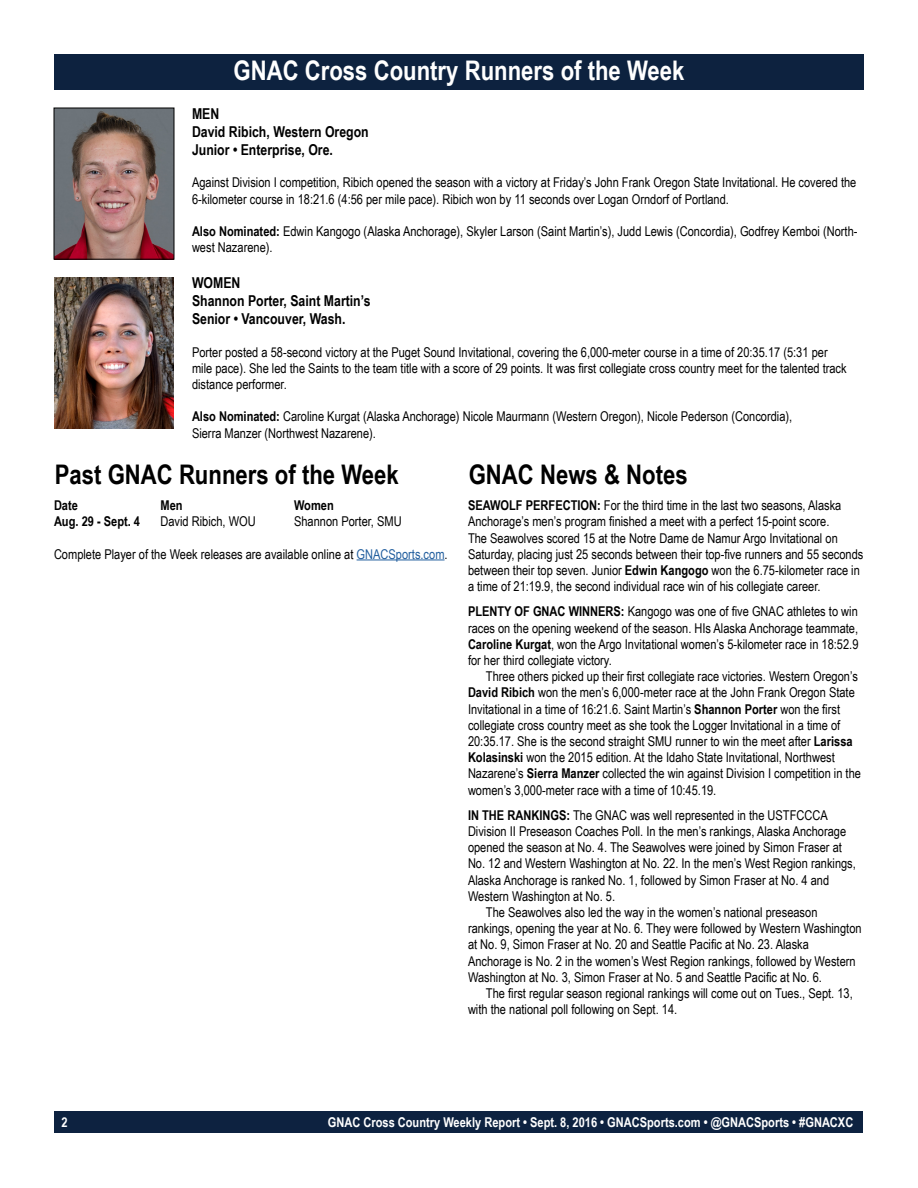
<style>
.page{position:relative;width:918px;height:1188px;background:#fff}
.page>*{position:absolute;margin:0;border:0;box-sizing:border-box;transform-origin:0 0}
.t1{font:700 27px "Arial Narrow";color:#000}
.t2{font:700 27px "Arial Narrow";color:#fff}
.t3{font:700 15px/18px "Arial Narrow";color:#000}
.t4{font:13.5px/16.2px "Arial Narrow";color:#000}
.t5{font:700 13.5px "Arial Narrow";color:#fff}
.t6{font:700 13.5px "Arial Narrow";color:#000}
.s1{font-weight:700}
.s2{color:#215e9e}
</style>
<div class="page">
<div style="left:55px;top:1111px;width:808px;height:22px;background:#0d2240"></div>
<div style="left:54px;top:54px;width:810px;height:36px;background:#0d223f"></div>
<img style="left:56px;top:110px;width:116px;height:148px">
<div style="left:54px;top:108px;width:120px;height:152px;border:1px solid #000"></div>
<img style="left:54px;top:277px;width:120px;height:151px">
<hr style="left:357px;top:559px;width:88px;height:1px;background:#215e9e">
<h1 class="t2" style="left:233px;top:50px;width:453px">GNAC Cross Country Runners of the Week</h1>
<p class="t3" style="left:192px;top:104px;width:178px">MEN<br>David Ribich, Western Oregon<br>Junior • Enterprise, Ore.</p>
<p class="t4" style="left:192px;top:174px;width:666px">Against Division I competition, Ribich opened the season with a victory at Friday’s John Frank Oregon State Invitational. He covered the<br>6-kilometer course in 18:21.6 (4:56 per mile pace). Ribich won by 11 seconds over Logan Orndorf of Portland.</p>
<p class="t4" style="left:192px;top:223px;width:667px"><span class="s1">Also Nominated:</span> Edwin Kangogo (Alaska Anchorage), Skyler Larson (Saint Martin’s), Judd Lewis (Concordia), Godfrey Kemboi (North&shy;west Nazarene).</p>
<p class="t3" style="left:192px;top:273px;width:180px">WOMEN<br>Shannon Porter, Saint Martin’s<br>Senior • Vancouver, Wash.</p>
<p class="t4" style="left:192px;top:343px;width:656px">Porter posted a 58-second victory at the Puget Sound Invitational, covering the 6,000-meter course in a time of 20:35.17 (5:31 per mile pace). She led the Saints to the team title with a score of 29 points. It was first collegiate cross country meet for the talented track distance performer.</p>
<p class="t4" style="left:192px;top:408px;width:602px"><span class="s1">Also Nominated:</span> Caroline Kurgat (Alaska Anchorage) Nicole Maurmann (Western Oregon), Nicole Pederson (Concordia),<br>Sierra Manzer (Northwest Nazarene).</p>
<h1 class="t1" style="left:55px;top:454px;width:346px">Past GNAC Runners of the Week</h1>
<p class="t6" style="left:54px;top:495px;width:25px">Date</p>
<p class="t6" style="left:161px;top:495px;width:24px">Men</p>
<p class="t6" style="left:294px;top:495px;width:41px">Women</p>
<p class="t6" style="left:54px;top:511px;width:88px">Aug. 29 - Sept. 4</p>
<p class="t4" style="left:161px;top:513px;width:97px">David Ribich, WOU</p>
<p class="t4" style="left:294px;top:513px;width:109px">Shannon Porter, SMU</p>
<p class="t4" style="left:54px;top:545px;width:395px">Complete Player of the Week releases are available online at <span class="s2">GNACSports.com</span>.</p>
<h1 class="t1" style="left:469px;top:454px;width:220px">GNAC News &amp; Notes</h1>
<p class="t4" style="left:468px;top:497px;width:397px"><span class="s1">SEAWOLF PERFECTION:</span> For the third time in the last two seasons, Alaska Anchorage’s men’s program finished a meet with a perfect 15-point score.<br>The Seawolves scored 15 at the Notre Dame de Namur Argo Invitational on Saturday, placing just 25 seconds between their top-five runners and 55 seconds between their top seven. Junior <span class="s1">Edwin Kangogo</span> won the 6.75-kilometer race in a time of 21:19.9, the second individual race win of his collegiate career.</p>
<p class="t4" style="left:468px;top:603px;width:392px;text-align:justify"><span class="s1">PLENTY OF GNAC WINNERS:</span> Kangogo was one of five GNAC athletes to win races on the opening weekend of the season. HIs Alaska Anchorage teammate, <span class="s1">Caroline Kurgat</span>, won the Argo Invitational women’s 5-kilometer race in 18:52.9 for her third collegiate victory.</p>
<p class="t4" style="left:468px;top:668px;width:394px;text-indent:18px">Three others picked up their first collegiate race victories. Western Oregon’s <span class="s1">David Ribich</span> won the men’s 6,000-meter race at the John Frank Oregon State Invitational in a time of 16:21.6. Saint Martin’s <span class="s1">Shannon Porter</span> won the first collegiate cross country meet as she took the Logger Invitational in a time of 20:35.17. She is the second straight SMU runner to win the meet after <span class="s1">Larissa Kolasinski</span> won the 2015 edition. At the Idaho State Invitational, Northwest Nazarene’s <span class="s1">Sierra Manzer</span> collected the win against Division I competition in the women’s 3,000-meter race with a time of 10:45.19.</p>
<p class="t4" style="left:468px;top:806px;width:361px"><span class="s1">IN THE RANKINGS:</span> The GNAC was well represented in the USTFCCCA</p>
<p class="t4" style="left:468px;top:823px;width:380px">Division II Preseason Coaches Poll. In the men’s rankings, Alaska Anchorage</p>
<p class="t4" style="left:468px;top:839px;width:375px">opened the season at No. 4. The Seawolves were joined by Simon Fraser at</p>
<p class="t4" style="left:468px;top:855px;width:389px">No. 12 and Western Washington at No. 22. In the men’s West Region rankings,</p>
<p class="t4" style="left:468px;top:871px;width:363px">Alaska Anchorage is ranked No. 1, followed by Simon Fraser at No. 4 and</p>
<p class="t4" style="left:468px;top:887px;width:149px">Western Washington at No. 5.</p>
<p class="t4" style="left:486px;top:904px;width:333px">The Seawolves also led the way in the women’s national preseason</p>
<p class="t4" style="left:468px;top:920px;width:395px">rankings, opening the year at No. 6. They were followed by Western Washington</p>
<p class="t4" style="left:468px;top:936px;width:342px">at No. 9, Simon Fraser at No. 20 and Seattle Pacific at No. 23. Alaska</p>
<p class="t4" style="left:468px;top:952px;width:389px">Anchorage is No. 2 in the women’s West Region rankings, followed by Western</p>
<p class="t4" style="left:468px;top:968px;width:356px">Washington at No. 3, Simon Fraser at No. 5 and Seattle Pacific at No. 6.</p>
<p class="t4" style="left:486px;top:985px;width:368px">The first regular season regional rankings will come out on Tues., Sept. 13,</p>
<p class="t4" style="left:468px;top:1001px;width:211px">with the national poll following on Sept. 14.</p>
<p class="t5" style="left:61px;top:1112px;width:8px">2</p>
<p class="t5" style="left:328px;top:1112px;width:527px">GNAC Cross Country Weekly Report • Sept. 8, 2016 • GNACSports.com • @GNACSports • #GNACXC</p>
</div>
